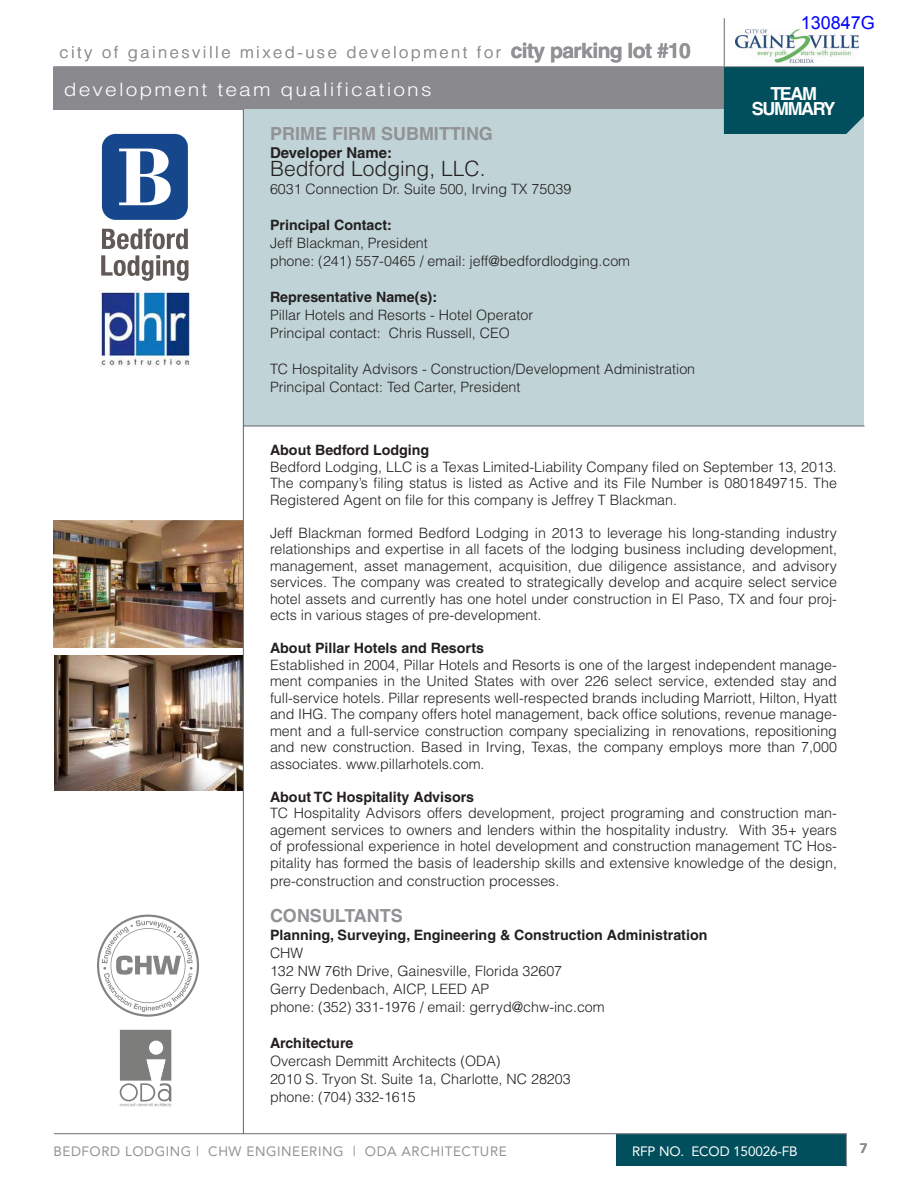
<style>
.page{position:relative;width:918px;height:1188px;background:#fff}
.page>*{position:absolute;margin:0;border:0;box-sizing:border-box;transform-origin:0 0}
.t1{font:300 21px "Helvetica";color:#231f20}
.t2{font:700 21px "Helvetica";letter-spacing:-.025em;color:#919295}
.t3{font:300 18.45px "Helvetica";letter-spacing:.1em;color:#fff;scale:1.14 1}
.t4{font:700 18px "Helvetica";color:#919295}
.t5{font:700 18px "Helvetica";letter-spacing:-.08em;color:#fff}
.t6{font:18px "Arial";color:#00f}
.t7{font:300 16.5px "Helvetica";letter-spacing:.15em;color:#919295}
.t8{font:700 15px "Helvetica";color:#231f20}
.t9{font:300 14.25px/16.5px "Helvetica";color:#231f20;text-align:justify}
.t10{font:700 14.25px "Helvetica";color:#231f20}
.t11{font:13.5px "Avenir";letter-spacing:.04em;color:#919295}
.t12{font:13.5px "Avenir";letter-spacing:-.01em;color:#fff}
.t13{font:800 13.5px "Avenir";color:#8a8a8e}
</style>
<div class="page">
<div style="left:617px;top:1134px;width:229px;height:32px;background:#014f5c"></div>
<img style="left:735px;top:29px;width:124px;height:33px">
<hr style="left:846px;top:1133px;width:1px;height:33px;background:#8a8a8e">
<hr style="left:724px;top:18px;width:1px;height:49px;background:#8a8a8e">
<hr style="left:54px;top:1133px;width:792px;height:1px;background:#8a8a8e">
<div style="left:53px;top:67px;width:809px;height:42px;background:#8a8a8e"></div>
<img style="left:54px;top:656px;width:189px;height:134px">
<img style="left:53px;top:521px;width:189px;height:126px">
<div style="left:243px;top:109px;width:621px;height:317px;background:#c0d3d6"></div>
<div style="left:724px;top:67px;width:140px;height:67px;background:#014f5c"></div>
<div style="left:102px;top:134px;width:86px;height:86px;background:#16478d;border-radius:14px"></div>
<svg style="left:119px;top:149px;width:52px;height:56px"></svg>
<svg style="left:102px;top:228px;width:86px;height:21px"></svg>
<svg style="left:101px;top:255px;width:87px;height:26px"></svg>
<img style="left:100px;top:290px;width:93px;height:77px">
<svg style="left:119px;top:1030px;width:53px;height:77px"></svg>
<svg style="left:97px;top:915px;width:102px;height:102px"></svg>
<hr style="left:243px;top:109px;width:1px;height:1025px;background:#63656a">
<hr style="left:243px;top:426px;width:621px;height:1px;background:#63656a">
<p class="t7" style="left:59px;top:42px;width:443px">city of gainesville mixed-use development for</p>
<h1 class="t2" style="left:511px;top:38px;width:182px">city parking lot #10</h1>
<p class="t3" style="left:64px;top:78px;width:324px">development team qualifications</p>
<p class="t4" style="left:270px;top:123px;width:225px">PRIME FIRM SUBMITTING</p>
<p class="t8" style="left:270px;top:144px;width:124px">Developer Name:</p>
<p class="t1" style="left:270px;top:156px;width:217px">Bedford Lodging, LLC.</p>
<p class="t9" style="left:270px;top:180px;width:303px">6031 Connection Dr. Suite 500, Irving TX 75039</p>
<p class="t10" style="left:270px;top:216px;width:123px">Principal Contact:</p>
<p class="t9" style="left:270px;top:234px;width:159px">Jeff Blackman, President</p>
<p class="t9" style="left:270px;top:252px;width:362px">phone: (241) 557-0465 / email: jeff@bedfordlodging.com</p>
<p class="t10" style="left:270px;top:288px;width:169px">Representative Name(s):</p>
<p class="t9" style="left:270px;top:306px;width:265px">Pillar Hotels and Resorts - Hotel Operator</p>
<p class="t9" style="left:270px;top:324px;width:241px">Principal contact: Chris Russell, CEO</p>
<p class="t9" style="left:270px;top:360px;width:427px">TC Hospitality Advisors - Construction/Development Administration</p>
<p class="t9" style="left:270px;top:378px;width:252px">Principal Contact: Ted Carter, President</p>
<p class="t6" style="left:801px;top:11px;width:76px">130847G</p>
<p class="t5" style="left:770px;top:83px;width:48px">TEAM</p>
<p class="t5" style="left:752px;top:98px;width:85px">SUMMARY</p>
<p class="t10" style="left:270px;top:441px;width:161px">About Bedford Lodging</p>
<p class="t9" style="left:270px;top:458px;width:568px">Bedford Lodging, LLC is a Texas Limited-Liability Company filed on September 13, 2013.<br>The company’s filing status is listed as Active and its File Number is 0801849715. The Registered Agent on file for this company is Jeffrey T Blackman.</p>
<p class="t9" style="left:270px;top:524px;width:569px">Jeff Blackman formed Bedford Lodging in 2013 to leverage his long-standing industry relationships and expertise in all facets of the lodging business including development, management, asset management, acquisition, due diligence assistance, and advisory services. The company was created to strategically develop and acquire select service hotel assets and currently has one hotel under construction in El Paso, TX and four proj&shy;ects in various stages of pre-development.</p>
<p class="t10" style="left:270px;top:639px;width:216px">About Pillar Hotels and Resorts</p>
<p class="t9" style="left:270px;top:656px;width:569px">Established in 2004, Pillar Hotels and Resorts is one of the largest independent manage&shy;ment companies in the United States with over 226 select service, extended stay and full-service hotels. Pillar represents well-respected brands including Marriott, Hilton, Hyatt and IHG. The company offers hotel management, back office solutions, revenue manage&shy;ment and a full-service construction company specializing in renovations, repositioning and new construction. Based in Irving, Texas, the company employs more than 7,000 associates. www.pillarhotels.com.</p>
<p class="t10" style="left:270px;top:788px;width:206px">About TC Hospitality Advisors</p>
<p class="t9" style="left:270px;top:804px;width:569px">TC Hospitality Advisors offers development, project programing and construction man&shy;agement services to owners and lenders within the hospitality industry. With 35+ years of professional experience in hotel development and construction management TC Hos&shy;pitality has formed the basis of leadership skills and extensive knowledge of the design,</p>
<p class="t9" style="left:270px;top:872px;width:291px">pre-construction and construction processes.</p>
<p class="t4" style="left:270px;top:904px;width:134px">CONSULTANTS</p>
<p class="t10" style="left:270px;top:926px;width:439px">Planning, Surveying, Engineering &amp; Construction Administration</p>
<p class="t9" style="left:270px;top:944px;width:35px">CHW</p>
<p class="t9" style="left:270px;top:962px;width:294px">132 NW 76th Drive, Gainesville, Florida 32607</p>
<p class="t9" style="left:270px;top:980px;width:221px">Gerry Dedenbach, AICP, LEED AP</p>
<p class="t9" style="left:270px;top:998px;width:336px">phone: (352) 331-1976 / email: gerryd@chw-inc.com</p>
<p class="t10" style="left:270px;top:1034px;width:85px">Architecture</p>
<p class="t9" style="left:270px;top:1052px;width:232px">Overcash Demmitt Architects (ODA)</p>
<p class="t9" style="left:270px;top:1070px;width:302px">2010 S. Tryon St. Suite 1a, Charlotte, NC 28203</p>
<p class="t9" style="left:270px;top:1088px;width:147px">phone: (704) 332-1615</p>
<p class="t11" style="left:53px;top:1143px;width:455px">BEDFORD LODGING | CHW ENGINEERING | ODA ARCHITECTURE</p>
<p class="t12" style="left:632px;top:1143px;width:167px">RFP NO. ECOD 150026-FB</p>
<p class="t13" style="left:860px;top:1140px;width:9px">7</p>
</div>
